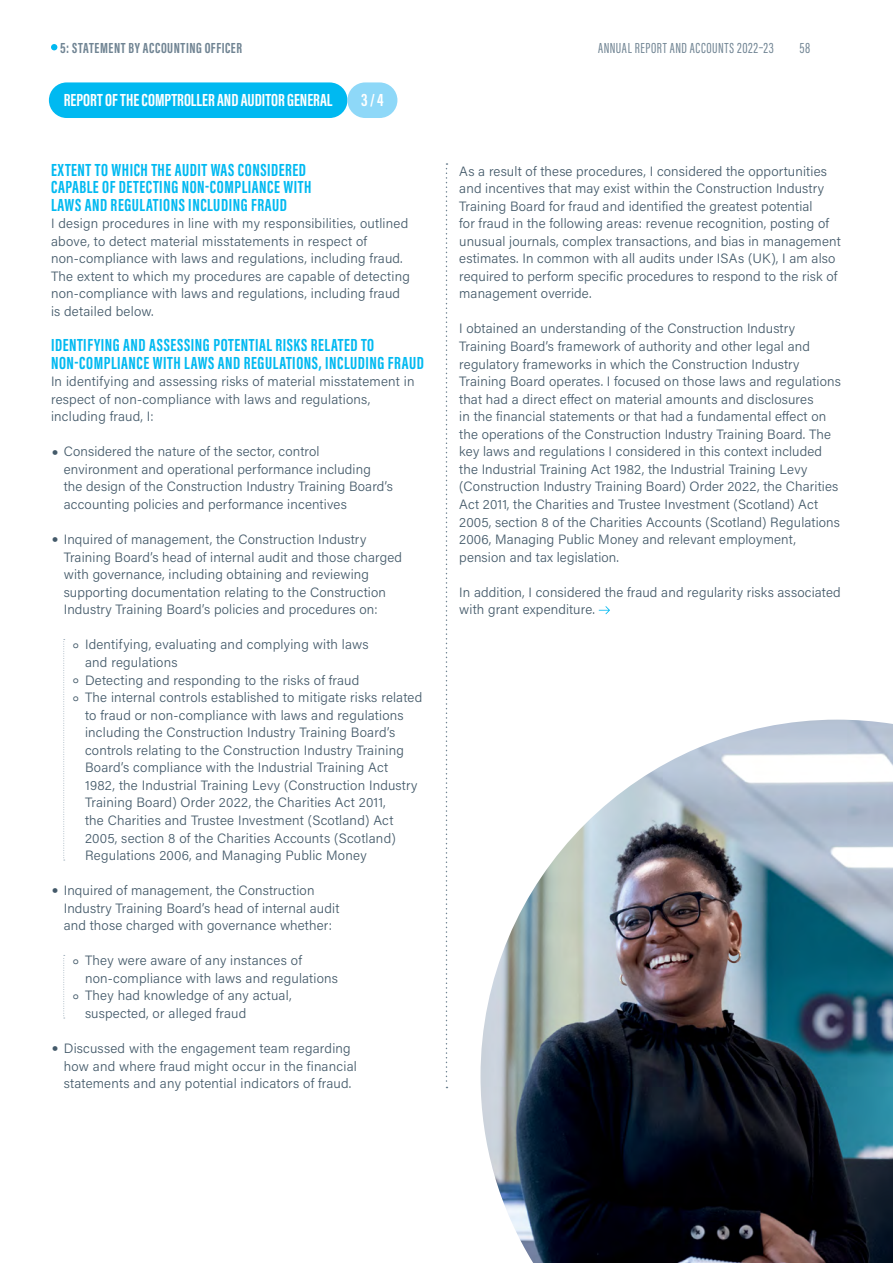
<style>
.page{position:relative;width:893px;height:1263px;background:#fff}
.page>*{position:absolute;margin:0;border:0;box-sizing:border-box;transform-origin:0 0}
.Paragraph_Head{font:700 18px/17.5px "Acumin Pro Extra Cond";letter-spacing:.03em;color:#00b9f1}
.Pill_text{font:700 18px "Acumin Pro Extra Cond";color:#fff}
.t1{font:15px "Acumin Pro Extra Cond";letter-spacing:.04em;color:#708493}
.t2{font:700 15px "Acumin Pro Extra Cond";letter-spacing:.04em;color:#708493}
.Body{font:300 13.5px/17.5px "Acumin Pro";letter-spacing:.01em;color:#445a6a}
.s1{font-family:"Poppins";font-weight:400;font-size:19.5px}
.s2{font-family:"Poppins";font-weight:400;font-size:15px}
</style>
<div class="page">
<svg style="left:63px;top:639px;width:2px;height:222px"></svg>
<svg style="left:63px;top:955px;width:2px;height:64px"></svg>
<svg style="left:599px;top:606px;width:11px;height:8px"></svg>
<svg style="left:446px;top:163px;width:1px;height:925px"></svg>
<div style="left:49px;top:82px;width:298px;height:36px;background:#00b9f1;border-radius:18px"></div>
<div style="left:347px;top:82px;width:50px;height:36px;background:#8ed8f8;border-radius:18px"></div>
<img style="left:480px;top:720px;width:413px;height:543px">
<svg style="left:51px;top:44px;width:6px;height:6px"></svg>
<p class="t2" style="left:60px;top:38px;width:183px">5: STATEMENT BY ACCOUNTING OFFICER</p>
<p class="t1" style="left:598px;top:39px;width:177px">ANNUAL REPORT AND ACCOUNTS 2022–23</p>
<p class="t1" style="left:799px;top:39px;width:12px">58</p>
<p class="Pill_text" style="left:64px;top:89px;width:270px">REPORT OF THE COMPTROLLER AND AUDITOR GENERAL</p>
<p class="Pill_text" style="left:361px;top:89px;width:24px">3 / 4</p>
<p class="Paragraph_Head" style="left:51px;top:161px;width:262px">EXTENT TO WHICH THE AUDIT WAS CONSIDERED<br>CAPABLE OF DETECTING NON-COMPLIANCE WITH<br>LAWS AND REGULATIONS INCLUDING FRAUD</p>
<p class="Body" style="left:51px;top:214px;width:360px">I design procedures in line with my responsibilities, outlined above, to detect material misstatements in respect of non‑compliance with laws and regulations, including fraud.<br>The extent to which my procedures are capable of detecting non-compliance with laws and regulations, including fraud is detailed below.</p>
<p class="Paragraph_Head" style="left:51px;top:336px;width:374px">IDENTIFYING AND ASSESSING POTENTIAL RISKS RELATED TO<br>NON‑COMPLIANCE WITH LAWS AND REGULATIONS, INCLUDING FRAUD</p>
<p class="Body" style="left:51px;top:372px;width:365px">In identifying and assessing risks of material misstatement in respect of non-compliance with laws and regulations, including fraud, I:</p>
<p class="Body" style="left:64px;top:442px;width:331px;text-indent:-13px"><span class="s1">•</span> Considered the nature of the sector, control environment and operational performance including<br>the design of the Construction Industry Training Board’s accounting policies and performance incentives</p>
<p class="Body" style="left:64px;top:530px;width:340px;text-indent:-13px"><span class="s1">•</span> Inquired of management, the Construction Industry Training Board’s head of internal audit and those charged with governance, including obtaining and reviewing supporting documentation relating to the Construction Industry Training Board’s policies and procedures on:</p>
<p class="Body" style="left:85px;top:635px;width:285px;text-indent:-13px"><span class="s2">॰</span> Identifying, evaluating and complying with laws and regulations</p>
<p class="Body" style="left:72px;top:670px;width:289px"><span class="s2">॰</span> Detecting and responding to the risks of fraud</p>
<p class="Body" style="left:85px;top:688px;width:339px;text-indent:-13px"><span class="s2">॰</span> The internal controls established to mitigate risks related to fraud or non-compliance with laws and regulations including the Construction Industry Training Board’s controls relating to the Construction Industry Training Board’s compliance with the Industrial Training Act<br>1982, the Industrial Training Levy (Construction Industry Training Board) Order 2022, the Charities Act 2011,<br>the Charities and Trustee Investment (Scotland) Act 2005, section 8 of the Charities Accounts (Scotland)<br>Regulations 2006, and Managing Public Money</p>
<p class="Body" style="left:64px;top:881px;width:277px;text-indent:-13px"><span class="s1">•</span> Inquired of management, the Construction<br>Industry Training Board’s head of internal audit and those charged with governance whether:</p>
<p class="Body" style="left:85px;top:951px;width:255px;text-indent:-13px"><span class="s2">॰</span> They were aware of any instances of non‑compliance with laws and regulations</p>
<p class="Body" style="left:85px;top:986px;width:208px;text-indent:-13px"><span class="s2">॰</span> They had knowledge of any actual, suspected, or alleged fraud</p>
<p class="Body" style="left:64px;top:1039px;width:295px;text-indent:-13px"><span class="s1">•</span> Discussed with the engagement team regarding how and where fraud might occur in the financial statements and any potential indicators of fraud.</p>
<p class="Body" style="left:459px;top:161px;width:383px">As a result of these procedures, I considered the opportunities and incentives that may exist within the Construction Industry Training Board for fraud and identified the greatest potential<br>for fraud in the following areas: revenue recognition, posting of unusual journals, complex transactions, and bias in management estimates. In common with all audits under ISAs (UK), I am also required to perform specific procedures to respond to the risk of management override.</p>
<p class="Body" style="left:459px;top:319px;width:383px">I obtained an understanding of the Construction Industry Training Board’s framework of authority and other legal and regulatory frameworks in which the Construction Industry Training Board operates. I focused on those laws and regulations that had a direct effect on material amounts and disclosures<br>in the financial statements or that had a fundamental effect on the operations of the Construction Industry Training Board. The key laws and regulations I considered in this context included the Industrial Training Act 1982, the Industrial Training Levy (Construction Industry Training Board) Order 2022, the Charities Act 2011, the Charities and Trustee Investment (Scotland) Act 2005, section 8 of the Charities Accounts (Scotland) Regulations 2006, Managing Public Money and relevant employment, pension and tax legislation.</p>
<p class="Body" style="left:459px;top:583px;width:383px">In addition, I considered the fraud and regularity risks associated with grant expenditure.</p>
</div>
